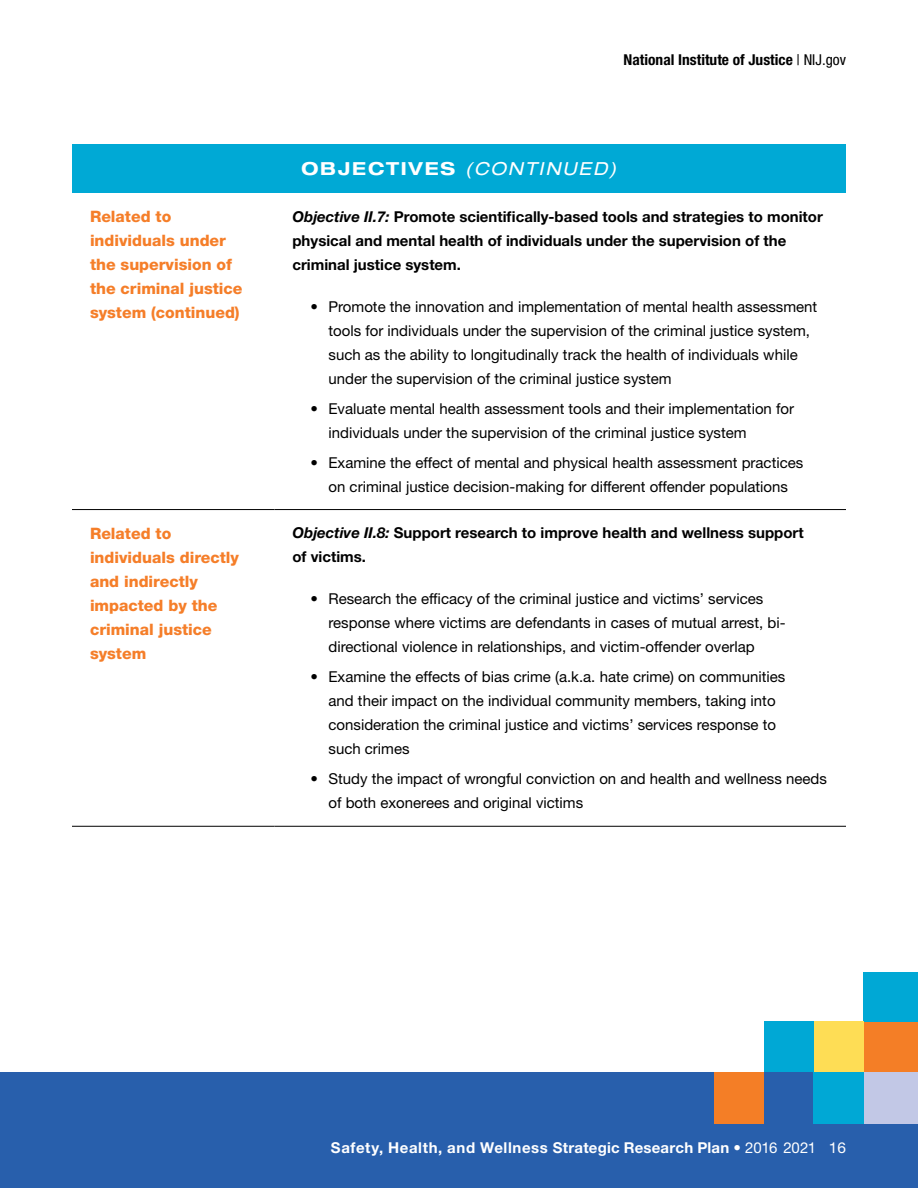
<style>
.page{position:relative;width:918px;height:1188px;background:#fff}
.page>*{position:absolute;margin:0;border:0;box-sizing:border-box;transform-origin:0 0}
.t1{font:italic expanded 18px "Helvetica Neue LT Std";letter-spacing:.1em;color:#fff}
.t2{font:800 15.75px/24px "Helvetica Neue LT Std";color:#f57e29}
.t3{font:15px/24px "Helvetica Neue LT Std";color:#000}
.t4{font:700 15px/24px "Helvetica Neue LT Std";color:#000}
.t5{font:700 15px "Helvetica Neue LT Std";letter-spacing:.02em;color:#fff}
.t6{font:700 condensed 15px "Helvetica Neue LT Std";color:#000}
.s1{font-weight:400}
.s2{font-weight:700;font-style:normal}
.s3{font-style:italic}
</style>
<div class="page">
<div style="left:0;top:1072px;width:918px;height:116px;background:#285fac"></div>
<div style="left:864px;top:972px;width:54px;height:50px;background:#00a8d5"></div>
<div style="left:864px;top:1022px;width:54px;height:50px;background:#f47e26"></div>
<div style="left:814px;top:1022px;width:50px;height:50px;background:#fedd55"></div>
<div style="left:764px;top:1022px;width:50px;height:50px;background:#00a8d5"></div>
<div style="left:864px;top:1072px;width:54px;height:51px;background:#c2c8e6"></div>
<div style="left:814px;top:1072px;width:50px;height:52px;background:#00a8d5"></div>
<div style="left:714px;top:1072px;width:50px;height:52px;background:#f47e26"></div>
<hr style="left:72px;top:826px;width:202px;height:1px;background:#000">
<hr style="left:274px;top:826px;width:572px;height:1px;background:#000">
<hr style="left:72px;top:509px;width:202px;height:1px;background:#000">
<hr style="left:274px;top:509px;width:572px;height:1px;background:#000">
<div style="left:72px;top:144px;width:774px;height:49px;background:#00a9d5"></div>
<p class="t2" style="left:90px;top:204px;width:154px">Related to individuals under the supervision of the criminal justice system (continued)</p>
<p class="t2" style="left:90px;top:521px;width:151px">Related to individuals directly and indirectly impacted by the criminal justice system</p>
<p class="t6" style="left:624px;top:50px;width:224px">National Institute of Justice <span class="s1">| NIJ.gov</span></p>
<p class="t1" style="left:301px;top:158px;width:317px"><span class="s2">OBJECTIVES</span> (CONTINUED)</p>
<p class="t4" style="left:292px;top:204px;width:532px"><span class="s3">Objective II.7:</span> Promote scientifcally-based tools and strategies to monitor physical and mental health of individuals under the supervision of the criminal justice system.</p>
<p class="t3" style="left:328px;top:294px;width:490px;text-indent:-18px">• Promote the innovation and implementation of mental health assessment tools for individuals under the supervision of the criminal justice system, such as the ability to longitudinally track the health of individuals while under the supervision of the criminal justice system</p>
<p class="t3" style="left:328px;top:396px;width:467px;text-indent:-18px">• Evaluate mental health assessment tools and their implementation for individuals under the supervision of the criminal justice system</p>
<p class="t3" style="left:310px;top:450px;width:494px;text-align:center">• Examine the effect of mental and physical health assessment practices on criminal justice decision-making for different offender populations</p>
<p class="t4" style="left:292px;top:521px;width:513px"><span class="s3">Objective II.8:</span> Support research to improve health and wellness support of victims.</p>
<p class="t3" style="left:328px;top:587px;width:459px;text-indent:-18px">• Research the effcacy of the criminal justice and victims’ services response where victims are defendants in cases of mutual arrest, bi&shy;directional violence in relationships, and victim-offender overlap</p>
<p class="t3" style="left:328px;top:665px;width:458px;text-indent:-18px">• Examine the effects of bias crime (a.k.a. hate crime) on communities and their impact on the individual community members, taking into consideration the criminal justice and victims’ services response to such crimes</p>
<p class="t3" style="left:328px;top:767px;width:500px;text-indent:-18px">• Study the impact of wrongful conviction on and health and wellness needs of both exonerees and original victims</p>
<p class="t5" style="left:331px;top:1139px;width:517px">Safety, Health, and Wellness Strategic Research Plan <span class="s1">• 2016 2021 16</span></p>
</div>
